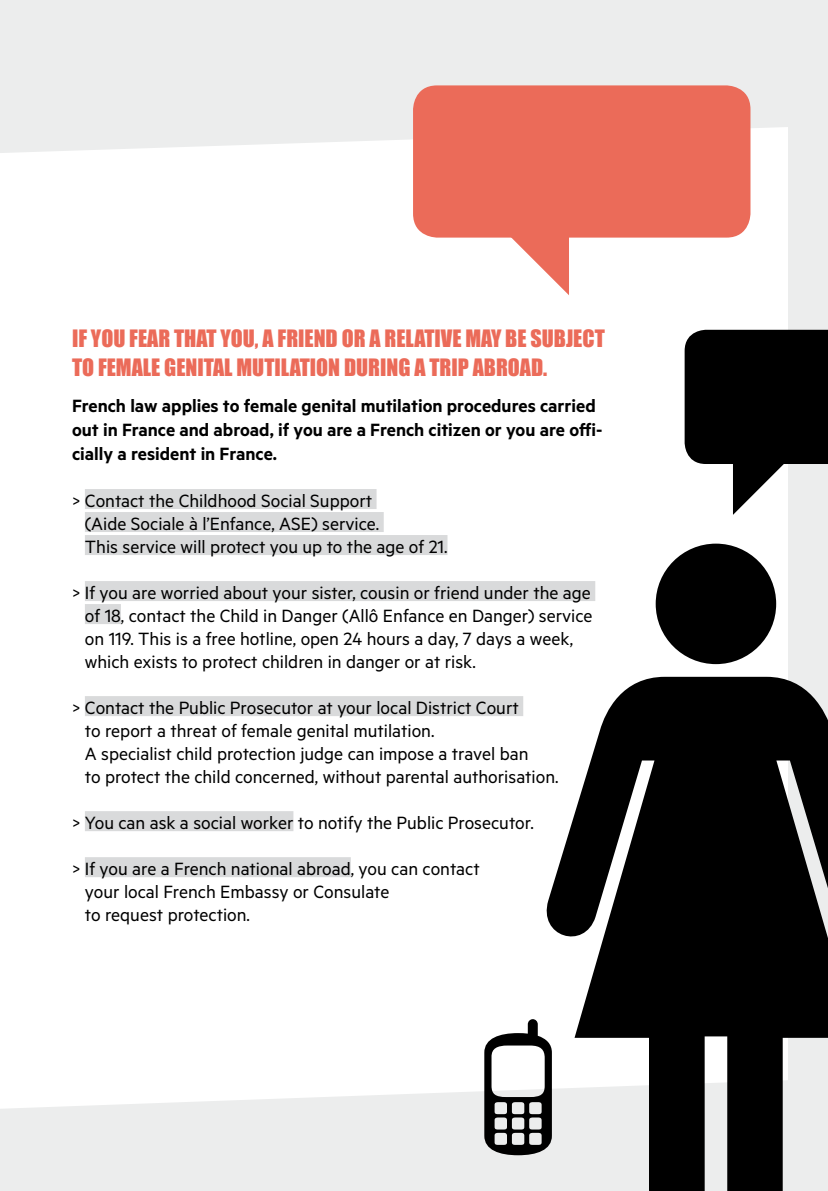
<style>
.page{position:relative;width:828px;height:1191px;background:#fff}
.page>*{position:absolute;margin:0;border:0;box-sizing:border-box;transform-origin:0 0}
.t1{font:22px/28.8px "Impact";color:#eb6b59}
.t2{font:20px/23px "Metric";color:#000}
.t3{font:600 20px/24px "Metric";color:#000}
</style>
<div class="page">
<div style="left:788px;top:0;width:40px;height:1191px;background:#eceded"></div>
<div style="left:0;top:0;width:788px;height:153px;background:#eceded"></div>
<svg style="left:0;top:1091px;width:537px;height:100px;background:#edeeee"></svg>
<div style="left:85px;top:489px;width:291px;height:20px;background:#d9dadb"></div>
<div style="left:85px;top:512px;width:299px;height:20px;background:#d9dadb"></div>
<div style="left:85px;top:535px;width:362px;height:20px;background:#d9dadb"></div>
<div style="left:85px;top:581px;width:510px;height:20px;background:#d9dadb"></div>
<div style="left:85px;top:604px;width:36px;height:20px;background:#d9dadb"></div>
<div style="left:85px;top:696px;width:438px;height:20px;background:#d9dadb"></div>
<div style="left:85px;top:811px;width:208px;height:20px;background:#d9dadb"></div>
<div style="left:85px;top:857px;width:266px;height:20px;background:#d9dadb"></div>
<svg style="left:484px;top:1019px;width:53px;height:136px"></svg>
<svg style="left:537px;top:677px;width:291px;height:514px;fill:#000"></svg>
<div style="left:655px;top:543px;width:121px;height:121px;background:#000;border-radius:50%"></div>
<svg style="left:684px;top:330px;width:144px;height:185px"></svg>
<div style="left:413px;top:85px;width:337px;height:153px;background:#eb6b59;border-radius:24px"></div>
<svg style="left:508px;top:237px;width:61px;height:58px"></svg>
<p class="t1" style="left:72px;top:323px;width:534px">IF YOU FEAR THAT YOU, A FRIEND OR A RELATIVE MAY BE SUBJECT<br>TO FEMALE GENITAL MUTILATION DURING A TRIP ABROAD.</p>
<p class="t3" style="left:72px;top:393px;width:532px">French law applies to female genital mutilation procedures carried out in France and abroad, if you are a French citizen or you are offi&shy;cially a resident in France.</p>
<p class="t2" style="left:85px;top:488px;width:364px;text-indent:-13px">&gt; Contact the Childhood Social Support<br>(Aide Sociale à l’Enfance, ASE) service.<br>This service will protect you up to the age of 21.</p>
<p class="t2" style="left:85px;top:580px;width:509px;text-indent:-13px">&gt; If you are worried about your sister, cousin or friend under the age of 18, contact the Child in Danger (Allô Enfance en Danger) service on 119. This is a free hotline, open 24 hours a day, 7 days a week, which exists to protect children in danger or at risk.</p>
<p class="t2" style="left:85px;top:695px;width:475px;text-indent:-13px">&gt; Contact the Public Prosecutor at your local District Court<br>to report a threat of female genital mutilation.<br>A specialist child protection judge can impose a travel ban<br>to protect the child concerned, without parental authorisation.</p>
<p class="t2" style="left:72px;top:810px;width:463px">&gt; You can ask a social worker to notify the Public Prosecutor.</p>
<p class="t2" style="left:85px;top:856px;width:396px;text-indent:-13px">&gt; If you are a French national abroad, you can contact your local French Embassy or Consulate<br>to request protection.</p>
</div>
